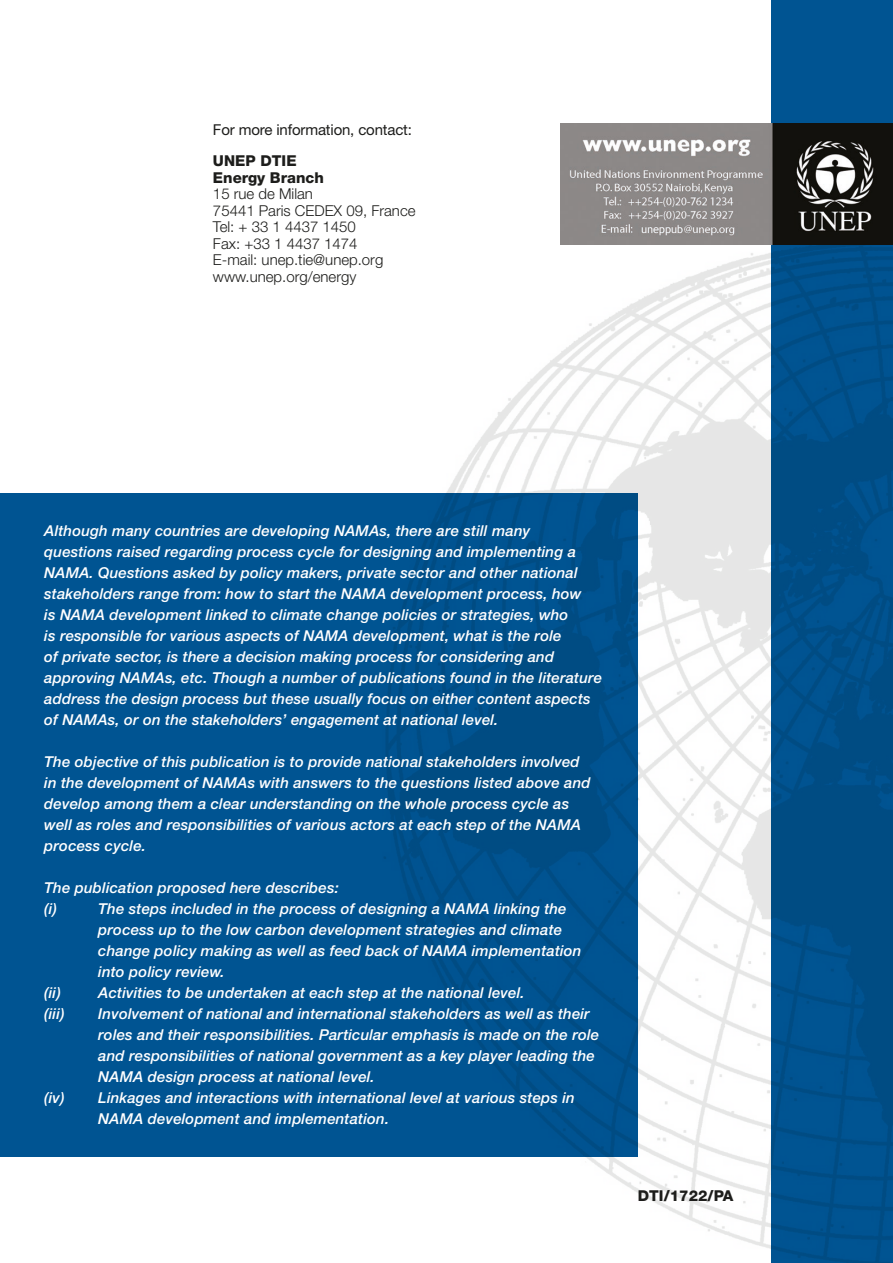
<style>
.page{position:relative;width:893px;height:1263px;background:#fff}
.page>*{position:absolute;margin:0;border:0;box-sizing:border-box;transform-origin:0 0}
.t1{font:italic 500 15px/21px "Helvetica Neue LT Std";letter-spacing:.01em;color:#fff}
.t2{font:300 15px/16.5px "Helvetica Neue LT Std";color:#1d1d1b}
.t3{font:15px "Helvetica Neue LT Std";letter-spacing:-.01em;color:#1d1d1b}
.t4{font:800 15px/16.5px "Helvetica Neue LT Std";color:#1d1d1b}
.t5{font:800 15px "Helvetica Neue";color:#1d1d1b}
</style>
<div class="page">
<div style="left:772px;top:0;width:121px;height:1263px;background:#005492"></div>
<div style="left:0;top:493px;width:638px;height:664px;background:#005492"></div>
<img style="left:384px;top:244px;width:509px;height:1019px">
<img style="left:561px;top:124px;width:332px;height:120px">
<p class="t3" style="left:213px;top:121px;width:201px">For more information, contact:</p>
<p class="t4" style="left:213px;top:153px;width:112px">UNEP DTIE<br>Energy Branch</p>
<p class="t2" style="left:213px;top:185px;width:204px">15 rue de Milan<br>75441 Paris CEDEX 09, France<br>Tel: + 33 1 4437 1450<br>Fax: +33 1 4437 1474<br>E-mail: unep.tie@unep.org www.unep.org/energy</p>
<p class="t1" style="left:44px;top:520px;width:559px">Although many countries are developing NAMAs, there are still many questions raised regarding process cycle for designing and implementing a NAMA. Questions asked by policy makers, private sector and other national stakeholders range from: how to start the NAMA development process, how<br>is NAMA development linked to climate change policies or strategies, who<br>is responsible for various aspects of NAMA development, what is the role<br>of private sector, is there a decision making process for considering and approving NAMAs, etc. Though a number of publications found in the literature address the design process but these usually focus on either content aspects of NAMAs, or on the stakeholders’ engagement at national level.</p>
<p class="t1" style="left:44px;top:751px;width:548px">The objective of this publication is to provide national stakeholders involved in the development of NAMAs with answers to the questions listed above and develop among them a clear understanding on the whole process cycle as well as roles and responsibilities of various actors at each step of the NAMA process cycle.</p>
<p class="t1" style="left:44px;top:877px;width:296px">The publication proposed here describes: (i)</p>
<p class="t1" style="left:98px;top:898px;width:485px">The steps included in the process of designing a NAMA linking the process up to the low carbon development strategies and climate change policy making as well as feed back of NAMA implementation into policy review.</p>
<p class="t1" style="left:44px;top:982px;width:18px">(ii)</p>
<p class="t1" style="left:98px;top:982px;width:428px">Activities to be undertaken at each step at the national level.</p>
<p class="t1" style="left:44px;top:1003px;width:22px">(iii)</p>
<p class="t1" style="left:98px;top:1003px;width:493px">Involvement of national and international stakeholders as well as their</p>
<p class="t1" style="left:98px;top:1024px;width:502px">roles and their responsibilities. Particular emphasis is made on the role</p>
<p class="t1" style="left:98px;top:1045px;width:498px">and responsibilities of national government as a key player leading the</p>
<p class="t1" style="left:98px;top:1066px;width:278px">NAMA design process at national level.</p>
<p class="t1" style="left:44px;top:1087px;width:532px">(iv) Linkages and interactions with international level at various steps in</p>
<p class="t1" style="left:98px;top:1108px;width:292px">NAMA development and implementation.</p>
<p class="t5" style="left:638px;top:1187px;width:97px">DTI/1722/PA</p>
</div>
